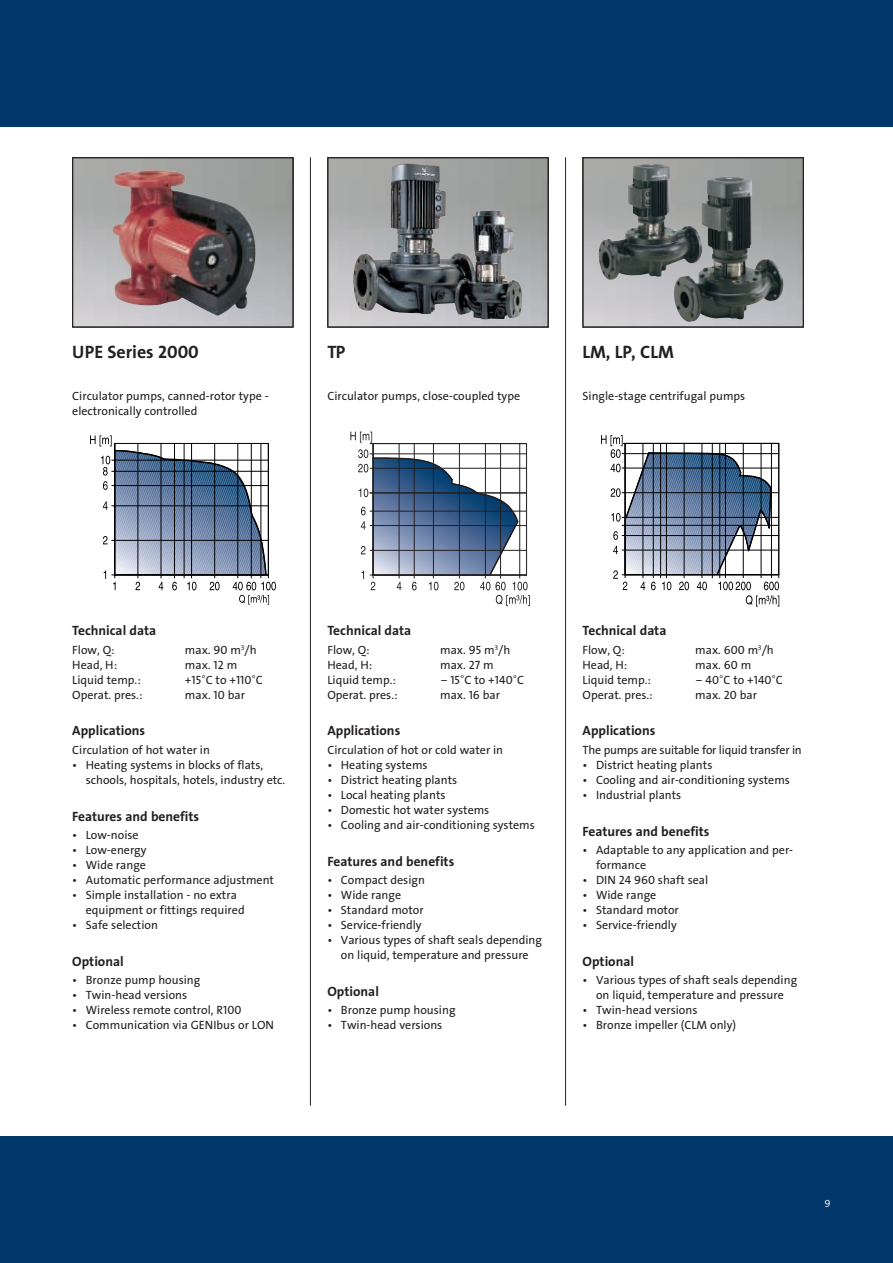
<style>
.page{position:relative;width:893px;height:1263px;background:#fff}
.page>*{position:absolute;margin:0;border:0;box-sizing:border-box;transform-origin:0 0}
.t1{font:18px "Grundfos The Sans 7 B";color:#231f20}
.t2{font:13.5px "Grundfos The Sans 7 B";color:#231f20}
.t3{font:12px/15px "Grundfos The Sans 5 R";color:#231f20}
.t4{font:12px "Grundfos The Sans 5 R";letter-spacing:-.02em;color:#231f20}
.t5{font:12px "Grundfos The Sans 5 R";color:#231f20;scale:2 1}
.t6{font:10.5px "Grundfos The Sans 4 SL";color:#fff}
</style>
<div class="page">
<div style="left:0;top:0;width:893px;height:126px;background:#00386c"></div>
<div style="left:0;top:1137px;width:893px;height:126px;background:#00386c"></div>
<svg style="left:350px;top:432px;width:180px;height:174px"></svg>
<svg style="left:756px;top:595px;width:24px;height:12px"></svg>
<svg style="left:601px;top:435px;width:178px;height:171px"></svg>
<svg style="left:90px;top:435px;width:186px;height:170px"></svg>
<img style="left:113px;top:170px;width:143px;height:146px">
<div style="left:72px;top:157px;width:221px;height:170px;border:1px solid #231f20"></div>
<img style="left:353px;top:163px;width:169px;height:157px">
<div style="left:327px;top:157px;width:222px;height:170px;border:1px solid #231f20"></div>
<img style="left:599px;top:164px;width:184px;height:158px">
<div style="left:583px;top:157px;width:221px;height:170px;border:1px solid #231f20"></div>
<hr style="left:310px;top:157px;width:1px;height:949px;background:#231f20">
<hr style="left:565px;top:157px;width:1px;height:949px;background:#231f20">
<h1 class="t1" style="left:72px;top:342px;width:128px">UPE Series 2000</h1>
<p class="t3" style="left:72px;top:389px;width:198px">Circulator pumps, canned-rotor type - electronically controlled</p>
<h1 class="t1" style="left:327px;top:342px;width:20px">TP</h1>
<p class="t3" style="left:327px;top:389px;width:194px">Circulator pumps, close-coupled type</p>
<h1 class="t1" style="left:583px;top:342px;width:93px">LM, LP, CLM</h1>
<p class="t3" style="left:583px;top:389px;width:164px">Single-stage centrifugal pumps</p>
<p class="t2" style="left:72px;top:623px;width:85px">Technical data</p>
<p class="t3" style="left:72px;top:642px;width:44px">Flow, Q:</p>
<p class="t3" style="left:185px;top:642px;width:73px">max. 90 m<sup>3</sup>/h</p>
<p class="t3" style="left:72px;top:657px;width:46px">Head, H:</p>
<p class="t3" style="left:185px;top:657px;width:54px">max. 12 m</p>
<p class="t3" style="left:72px;top:672px;width:70px">Liquid temp.:</p>
<p class="t3" style="left:185px;top:672px;width:79px">+15°C to +110°C</p>
<p class="t3" style="left:72px;top:687px;width:72px">Operat. pres.:</p>
<p class="t3" style="left:185px;top:687px;width:61px">max. 10 bar</p>
<p class="t2" style="left:72px;top:724px;width:74px">Applications</p>
<p class="t3" style="left:72px;top:743px;width:139px">Circulation of hot water in</p>
<p class="t3" style="left:86px;top:758px;width:201px;text-indent:-14px">• Heating systems in blocks of flats, schools, hospitals, hotels, industry etc.</p>
<p class="t2" style="left:72px;top:809px;width:128px">Features and benefits</p>
<p class="t3" style="left:72px;top:828px;width:68px">• Low-noise</p>
<p class="t3" style="left:72px;top:843px;width:76px">• Low-energy</p>
<p class="t3" style="left:72px;top:858px;width:75px">• Wide range</p>
<p class="t3" style="left:72px;top:873px;width:203px">• Automatic performance adjustment</p>
<p class="t3" style="left:86px;top:888px;width:160px;text-indent:-14px">• Simple installation - no extra equipment or fittings required</p>
<p class="t3" style="left:72px;top:918px;width:87px">• Safe selection</p>
<p class="t2" style="left:72px;top:954px;width:53px">Optional</p>
<p class="t3" style="left:72px;top:973px;width:130px">• Bronze pump housing</p>
<p class="t3" style="left:72px;top:988px;width:116px">• Twin-head versions</p>
<p class="t3" style="left:72px;top:1003px;width:171px">• Wireless remote control, R100</p>
<p class="t3" style="left:72px;top:1018px;width:203px">• Communication via GENIbus or LON</p>
<p class="t2" style="left:327px;top:623px;width:85px">Technical data</p>
<p class="t3" style="left:327px;top:642px;width:44px">Flow, Q:</p>
<p class="t3" style="left:440px;top:642px;width:72px">max. 95 m<sup>3</sup>/h</p>
<p class="t3" style="left:327px;top:657px;width:46px">Head, H:</p>
<p class="t3" style="left:440px;top:657px;width:55px">max. 27 m</p>
<p class="t3" style="left:327px;top:672px;width:70px">Liquid temp.:</p>
<p class="t5" style="left:440px;top:673px;width:43px">-15°C to +140°C</p>
<p class="t3" style="left:327px;top:687px;width:72px">Operat. pres.:</p>
<p class="t3" style="left:440px;top:687px;width:61px">max. 16 bar</p>
<p class="t2" style="left:327px;top:724px;width:74px">Applications</p>
<p class="t3" style="left:327px;top:743px;width:177px">Circulation of hot or cold water in</p>
<p class="t3" style="left:327px;top:758px;width:102px">• Heating systems</p>
<p class="t3" style="left:327px;top:773px;width:131px">• District heating plants</p>
<p class="t3" style="left:327px;top:788px;width:120px">• Local heating plants</p>
<p class="t3" style="left:327px;top:803px;width:163px">• Domestic hot water systems</p>
<p class="t3" style="left:327px;top:818px;width:209px">• Cooling and air-conditioning systems</p>
<p class="t2" style="left:327px;top:854px;width:128px">Features and benefits</p>
<p class="t3" style="left:327px;top:873px;width:99px">• Compact design</p>
<p class="t3" style="left:327px;top:888px;width:75px">• Wide range</p>
<p class="t3" style="left:327px;top:903px;width:98px">• Standard motor</p>
<p class="t3" style="left:327px;top:918px;width:96px">• Service-friendly</p>
<p class="t3" style="left:327px;top:933px;width:216px;text-align:center">• Various types of shaft seals depending on liquid, temperature and pressure</p>
<p class="t2" style="left:327px;top:984px;width:53px">Optional</p>
<p class="t3" style="left:327px;top:1003px;width:130px">• Bronze pump housing</p>
<p class="t3" style="left:327px;top:1018px;width:116px">• Twin-head versions</p>
<p class="t2" style="left:583px;top:623px;width:85px">Technical data</p>
<p class="t3" style="left:583px;top:642px;width:44px">Flow, Q:</p>
<p class="t3" style="left:695px;top:642px;width:80px">max. 600 m<sup>3</sup>/h</p>
<p class="t3" style="left:583px;top:657px;width:46px">Head, H:</p>
<p class="t3" style="left:695px;top:657px;width:57px">max. 60 m</p>
<p class="t3" style="left:583px;top:672px;width:70px">Liquid temp.:</p>
<p class="t5" style="left:695px;top:673px;width:45px">-40°C to +140°C</p>
<p class="t3" style="left:583px;top:687px;width:72px">Operat. pres.:</p>
<p class="t3" style="left:695px;top:687px;width:63px">max. 20 bar</p>
<p class="t2" style="left:583px;top:724px;width:74px">Applications</p>
<p class="t4" style="left:583px;top:743px;width:221px">The pumps are suitable for liquid transfer in</p>
<p class="t3" style="left:583px;top:758px;width:131px">• District heating plants</p>
<p class="t3" style="left:583px;top:773px;width:209px">• Cooling and air-conditioning systems</p>
<p class="t3" style="left:583px;top:788px;width:100px">• Industrial plants</p>
<p class="t2" style="left:583px;top:824px;width:128px">Features and benefits</p>
<p class="t3" style="left:596px;top:843px;width:199px;text-indent:-14px">• Adaptable to any application and per&shy;formance</p>
<p class="t3" style="left:583px;top:873px;width:127px">• DIN 24 960 shaft seal</p>
<p class="t3" style="left:583px;top:888px;width:75px">• Wide range</p>
<p class="t3" style="left:583px;top:903px;width:98px">• Standard motor</p>
<p class="t3" style="left:583px;top:918px;width:96px">• Service-friendly</p>
<p class="t2" style="left:583px;top:954px;width:53px">Optional</p>
<p class="t3" style="left:583px;top:973px;width:216px;text-align:center">• Various types of shaft seals depending on liquid, temperature and pressure</p>
<p class="t3" style="left:583px;top:1003px;width:116px">• Twin-head versions</p>
<p class="t3" style="left:583px;top:1018px;width:155px">• Bronze impeller (CLM only)</p>
<p class="t6" style="left:824px;top:1198px;width:8px">9</p>
</div>
